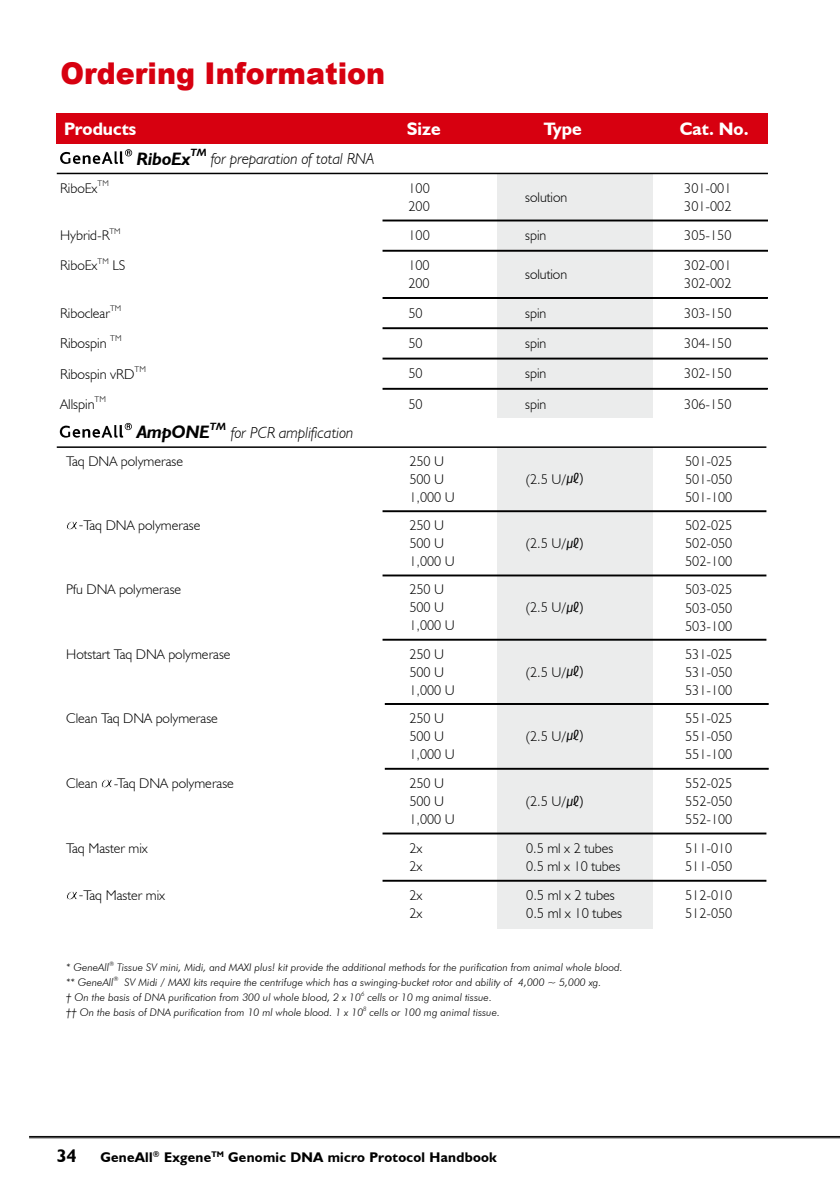
<style>
.page{position:relative;width:840px;height:1191px;background:#fff}
.page>*{position:absolute;margin:0;border:0;box-sizing:border-box;transform-origin:0 0}
.t1{font:900 30px "Arial";color:#d70010;scale:.95 1}
.t2{font:700 18px "Humanist 521 BT";color:#fff}
.t3{font:italic 700 18px "Humanist 521 BT";color:#000}
.t4{font:700 18px "Humanist 521 BT";color:#000}
.t5{font:italic 300 16px "Humanist 521 BT";color:#000}
.t6{font:300 14.2px/18px "Humanist 521 BT";color:#000}
.t7{font:300 14px/18px "Humanist 521 BT";color:#000}
.t8{font:700 14px "Humanist 521 BT";letter-spacing:.02em;color:#000}
.t9{font:italic 300 10.4px/15px "Futura BT";color:#000}
.t10{font:italic 700 10.4px "Humanist 521 BT";color:#000}
.t11{font:300 8.4px "Humanist 521 BT";color:#000}
.t12{font:300 8.2px "Humanist 521 BT";color:#000}
.t13{font:italic 300 6.2px "Futura BT";color:#000}
.s1{font-family:"Malgun Gothic";font-weight:400}
</style>
<div class="page">
<hr style="left:29px;top:1136px;width:810px;height:1px;background:#000">
<hr style="left:29px;top:1137px;width:810px;height:1px;background:#000">
<div style="left:497px;top:129px;width:155px;height:800px;background:#ebecec"></div>
<div style="left:382px;top:510px;width:384px;height:2px;border:1px solid #000"></div>
<div style="left:382px;top:574px;width:384px;height:2px;border:1px solid #000"></div>
<div style="left:382px;top:639px;width:384px;height:1px;border:1px solid #000"></div>
<div style="left:384px;top:703px;width:384px;height:2px;border:1px solid #000"></div>
<div style="left:384px;top:768px;width:384px;height:1px;border:1px solid #000"></div>
<div style="left:382px;top:832px;width:384px;height:2px;border:1px solid #000"></div>
<div style="left:382px;top:879px;width:384px;height:2px;border:1px solid #000"></div>
<div style="left:60px;top:418px;width:732px;height:28px;background:#fff"></div>
<svg style="left:60px;top:423px;width:72px;height:14px"></svg>
<svg style="left:66px;top:521px;width:11px;height:9px"></svg>
<svg style="left:101px;top:779px;width:11px;height:9px"></svg>
<svg style="left:66px;top:891px;width:11px;height:9px"></svg>
<div style="left:382px;top:220px;width:385px;height:1px;border:1px solid #000"></div>
<div style="left:382px;top:250px;width:385px;height:2px;border:1px solid #000"></div>
<div style="left:382px;top:297px;width:385px;height:2px;border:1px solid #000"></div>
<div style="left:382px;top:327px;width:385px;height:2px;border:1px solid #000"></div>
<div style="left:382px;top:358px;width:385px;height:1px;border:1px solid #000"></div>
<div style="left:382px;top:388px;width:385px;height:2px;border:1px solid #000"></div>
<div style="left:60px;top:144px;width:704px;height:29px;background:#fff"></div>
<svg style="left:60px;top:149px;width:72px;height:15px"></svg>
<div style="left:57px;top:113px;width:710px;height:31px;background:#d70010"></div>
<hr style="left:57px;top:173px;width:710px;height:1px;background:#000">
<hr style="left:57px;top:446px;width:709px;height:2px;background:#000">
<h1 class="t1" style="left:60px;top:51px;width:343px">Ordering Information</h1>
<p class="t2" style="left:64px;top:118px;width:74px">Products</p>
<p class="t2" style="left:406px;top:118px;width:35px">Size</p>
<p class="t2" style="left:543px;top:118px;width:39px">Type</p>
<p class="t2" style="left:679px;top:118px;width:70px">Cat. No.</p>
<p class="t7" style="left:60px;top:179px;width:39px">RiboEx</p>
<p class="t12" style="left:98px;top:178px;width:13px">TM</p>
<p class="t7" style="left:60px;top:226px;width:51px">Hybrid-R</p>
<p class="t12" style="left:109px;top:226px;width:13px">TM</p>
<p class="t7" style="left:60px;top:256px;width:39px">RiboEx</p>
<p class="t12" style="left:98px;top:256px;width:13px">TM</p>
<p class="t7" style="left:112px;top:256px;width:15px">LS</p>
<p class="t3" style="left:137px;top:147px;width:55px">RiboEx</p>
<p class="t10" style="left:190px;top:146px;width:18px">TM</p>
<p class="t5" style="left:211px;top:149px;width:165px">for preparation of total RNA</p>
<p class="t7" style="left:60px;top:304px;width:51px">Riboclear</p>
<p class="t12" style="left:110px;top:303px;width:13px">TM</p>
<p class="t6" style="left:60px;top:334px;width:48px">Ribospin</p>
<p class="t11" style="left:110px;top:333px;width:13px">TM</p>
<p class="t6" style="left:60px;top:364px;width:76px">Ribospin vRD</p>
<p class="t11" style="left:134px;top:364px;width:13px">TM</p>
<p class="t6" style="left:60px;top:395px;width:36px">Allspin</p>
<p class="t11" style="left:95px;top:394px;width:13px">TM</p>
<p class="t3" style="left:137px;top:421px;width:75px">AmpONE</p>
<p class="t10" style="left:210px;top:420px;width:18px">TM</p>
<p class="t5" style="left:231px;top:422px;width:124px">for PCR amplification</p>
<p class="t7" style="left:66px;top:452px;width:118px">Taq DNA polymerase</p>
<p class="t7" style="left:79px;top:516px;width:123px">-Taq DNA polymerase</p>
<p class="t7" style="left:66px;top:580px;width:116px">Pfu DNA polymerase</p>
<p class="t7" style="left:66px;top:644px;width:166px">Hotstart Taq DNA polymerase</p>
<p class="t7" style="left:66px;top:709px;width:153px">Clean Taq DNA polymerase</p>
<p class="t7" style="left:66px;top:774px;width:169px">Clean -Taq DNA polymerase</p>
<p class="t7" style="left:66px;top:839px;width:83px">Taq Master mix</p>
<p class="t7" style="left:79px;top:886px;width:88px">-Taq Master mix</p>
<p class="t7" style="left:408px;top:179px;width:23px">100<br>200</p>
<p class="t7" style="left:408px;top:226px;width:23px">100</p>
<p class="t7" style="left:408px;top:256px;width:23px">100<br>200</p>
<p class="t7" style="left:408px;top:298px;width:16px;line-height:30.2px;text-align:justify">50<br>50<br>50<br>50</p>
<p class="t7" style="left:409px;top:452px;width:47px">250 U<br>500 U<br>1,000 U</p>
<p class="t7" style="left:409px;top:516px;width:47px">250 U<br>500 U<br>1,000 U</p>
<p class="t7" style="left:409px;top:580px;width:47px">250 U<br>500 U<br>1,000 U</p>
<p class="t7" style="left:409px;top:644px;width:47px">250 U<br>500 U<br>1,000 U</p>
<p class="t7" style="left:409px;top:709px;width:47px">250 U<br>500 U<br>1,000 U</p>
<p class="t7" style="left:409px;top:774px;width:47px">250 U<br>500 U<br>1,000 U</p>
<p class="t7" style="left:409px;top:839px;width:15px">2x<br>2x</p>
<p class="t7" style="left:409px;top:886px;width:15px">2x<br>2x</p>
<p class="t7" style="left:525px;top:188px;width:43px">solution</p>
<p class="t7" style="left:525px;top:226px;width:22px">spin</p>
<p class="t7" style="left:525px;top:265px;width:43px">solution</p>
<p class="t7" style="left:525px;top:298px;width:22px;line-height:30.2px;text-align:justify">spin spin spin spin</p>
<p class="t7" style="left:526px;top:470px;width:59px">(2.5 U/<span class="s1">㎕)</span></p>
<p class="t7" style="left:526px;top:534px;width:59px">(2.5 U/<span class="s1">㎕)</span></p>
<p class="t7" style="left:526px;top:598px;width:59px">(2.5 U/<span class="s1">㎕)</span></p>
<p class="t7" style="left:526px;top:662px;width:59px">(2.5 U/<span class="s1">㎕)</span></p>
<p class="t7" style="left:526px;top:727px;width:59px">(2.5 U/<span class="s1">㎕)</span></p>
<p class="t7" style="left:526px;top:792px;width:59px">(2.5 U/<span class="s1">㎕)</span></p>
<p class="t7" style="left:526px;top:839px;width:96px">0.5 ml x 2 tubes<br>0.5 ml x 10 tubes</p>
<p class="t6" style="left:526px;top:886px;width:97px">0.5 ml x 2 tubes<br>0.5 ml x 10 tubes</p>
<p class="t9" style="left:66px;top:959px;width:44px">* GeneAll</p>
<p class="t13" style="left:109px;top:960px;width:7px">®</p>
<p class="t9" style="left:117px;top:959px;width:507px">Tissue SV mini, Midi, and MAXI plus! kit provide the additional methods for the purification from animal whole blood.</p>
<p class="t9" style="left:66px;top:974px;width:49px">** GeneAll</p>
<p class="t13" style="left:113px;top:975px;width:7px">®</p>
<p class="t9" style="left:66px;top:974px;width:536px;text-indent:58px">SV Midi / MAXI kits require the centrifuge which has a swinging-bucket rotor and ability of 4,000 ~ 5,000 xg. † On the basis of DNA purification from 300 ul whole blood, 2 x 10</p>
<p class="t13" style="left:361px;top:990px;width:5px">6</p>
<p class="t9" style="left:367px;top:989px;width:126px">cells or 10 mg animal tissue.</p>
<p class="t9" style="left:66px;top:1004px;width:298px">†† On the basis of DNA purification from 10 ml whole blood. 1 x 10</p>
<p class="t13" style="left:363px;top:1005px;width:5px">8</p>
<p class="t9" style="left:369px;top:1004px;width:132px">cells or 100 mg animal tissue.</p>
<p class="t4" style="left:57px;top:1144px;width:21px">34</p>
<p class="t8" style="left:100px;top:1148px;width:397px">GeneAll<sup>®</sup> Exgene<sup>TM</sup> Genomic DNA micro Protocol Handbook</p>
<p class="t7" style="left:684px;top:179px;width:49px">301-001<br>301-002</p>
<p class="t7" style="left:684px;top:226px;width:49px">305-150</p>
<p class="t7" style="left:684px;top:256px;width:49px">302-001<br>302-002</p>
<p class="t7" style="left:684px;top:298px;width:49px;line-height:30.2px;text-align:justify">303-150<br>304-150<br>302-150<br>306-150</p>
<p class="t7" style="left:684px;top:452px;width:49px;text-align:justify">501-025<br>501-050<br>501-100</p>
<p class="t7" style="left:684px;top:516px;width:49px;text-align:justify">502-025<br>502-050<br>502-100</p>
<p class="t7" style="left:684px;top:580px;width:49px;text-align:justify">503-025<br>503-050<br>503-100</p>
<p class="t7" style="left:684px;top:644px;width:49px;text-align:justify">531-025<br>531-050<br>531-100</p>
<p class="t7" style="left:684px;top:709px;width:49px;text-align:justify">551-025<br>551-050<br>551-100</p>
<p class="t7" style="left:684px;top:774px;width:49px;text-align:justify">552-025<br>552-050<br>552-100</p>
<p class="t7" style="left:684px;top:839px;width:49px">511-010<br>511-050</p>
<p class="t7" style="left:684px;top:886px;width:49px">512-010<br>512-050</p>
</div>
